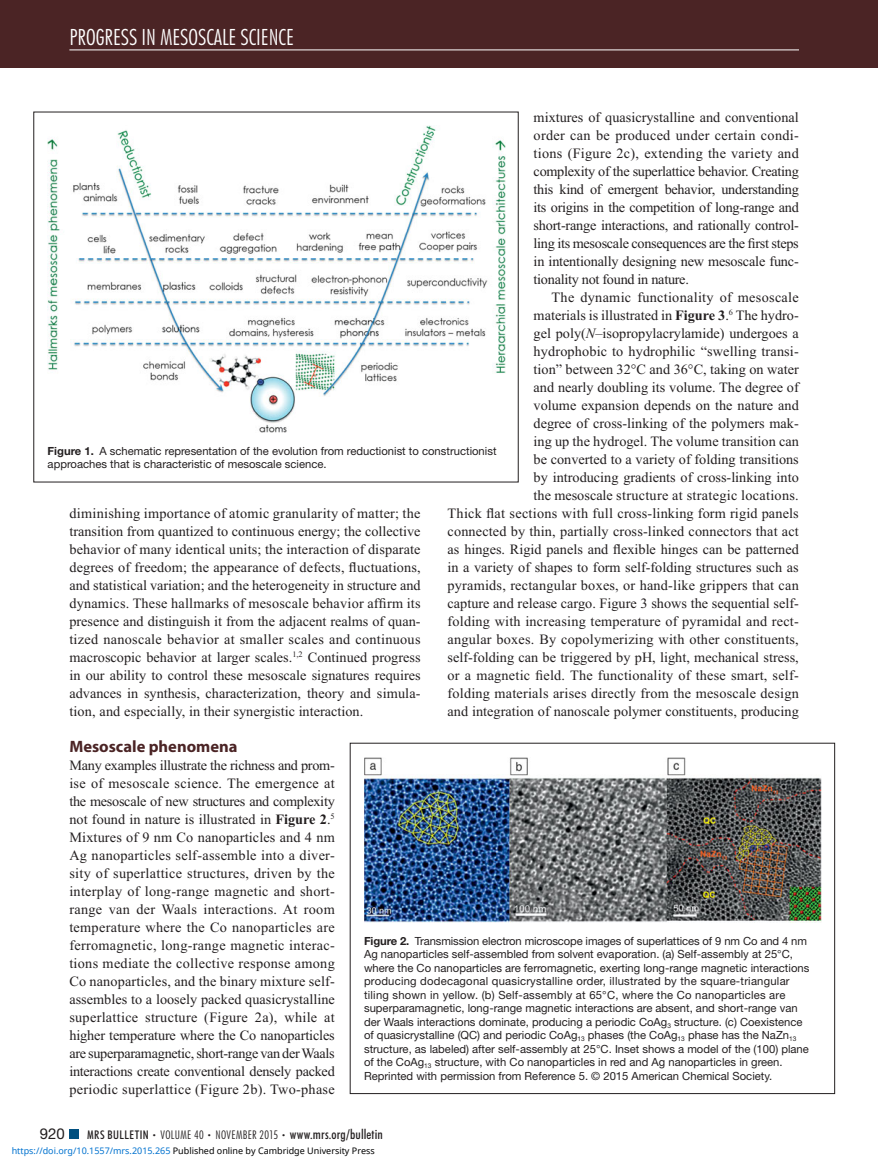
<style>
.page{position:relative;width:878px;height:1175px;background:#fff}
.page>*{position:absolute;margin:0;border:0;box-sizing:border-box;transform-origin:0 0}
.t1{font:300 condensed 22.5px "Futura BT";color:#fff}
.t2{font:700 16.5px "Myriad Pro";color:#4b2425}
.t3{font:15px "Helvetica Neue LT Std";color:#231f20}
.t4{font:14.25px/18px "Times New Roman";color:#231f20;text-align:justify}
.t5{font:300 condensed 12px "Futura BT";letter-spacing:.03em;color:#231f20}
.t6{font:11.25px/13.5px "Helvetica Neue LT Std";color:#231f20}
.t7{font:9px "Noto Sans";color:#000}
.s1{font-weight:700}
.s2{font-style:italic}
.s3{font-weight:500}
.s4{font-size:7.5px}
.s5{font-weight:500;font-size:13.5px}
.s6{color:#0172cf}
</style>
<div class="page">
<div style="left:0;top:0;width:878px;height:68px;background:#4b2425"></div>
<hr style="left:69px;top:50px;width:730px;height:1px;background:#fff">
<div style="left:69px;top:1130px;width:9px;height:8px;background:#005080"></div>
<img style="left:48px;top:126px;width:457px;height:306px">
<img style="left:364px;top:757px;width:457px;height:165px">
<h1 class="t1" style="left:69px;top:29px;width:226px">PROGRESS IN MESOSCALE SCIENCE</h1>
<p class="t4" style="left:533px;top:109px;width:267px">mixtures of quasicrystalline and conventional order can be produced under certain condi&shy;tions ( Figure 2c ), extending the variety and complexity of the superlattice behavior. Creating this kind of emergent behavior, understanding its origins in the competition of long-range and short-range interactions, and rationally control&shy;ling its mesoscale consequences are the first steps in intentionally designing new mesoscale func&shy;tionality not found in nature.</p>
<p class="t4" style="left:447px;top:289px;width:353px;text-align:right">The dynamic functionality of mesoscale<br>materials is illustrated in <span class="s1">Figure 3</span> . <sup>6</sup> The hydro-<br>gel poly( <span class="s2">N</span> –isopropylacrylamide) undergoes a<br>hydrophobic to hydrophilic “swelling transi-<br>tion” between 32°C and 36°C, taking on water<br>and nearly doubling its volume. The degree of<br>volume expansion depends on the nature and<br>degree of cross-linking of the polymers mak-<br>ing up the hydrogel. The volume transition can<br>be converted to a variety of folding transitions<br>by introducing gradients of cross-linking into<br>the mesoscale structure at strategic locations.<br>Thick flat sections with full cross-linking form rigid panels connected by thin, partially cross-linked connectors that act as hinges. Rigid panels and flexible hinges can be patterned in a variety of shapes to form self-folding structures such as pyramids, rectangular boxes, or hand-like grippers that can capture and release cargo. Figure 3 shows the sequential self&shy;folding with increasing temperature of pyramidal and rect&shy;angular boxes. By copolymerizing with other constituents, self-folding can be triggered by pH, light, mechanical stress, or a magnetic field. The functionality of these smart, self&shy;folding materials arises directly from the mesoscale design and integration of nanoscale polymer constituents, producing</p>
<p class="t6" style="left:48px;top:445px;width:450px"><span class="s1">Figure 1.</span> A schematic representation of the evolution from reductionist to constructionist approaches that is characteristic of mesoscale science.</p>
<p class="t4" style="left:69px;top:505px;width:353px">diminishing importance of atomic granularity of matter; the transition from quantized to continuous energy; the collective behavior of many identical units; the interaction of disparate degrees of freedom; the appearance of defects, fluctuations, and statistical variation; and the heterogeneity in structure and dynamics. These hallmarks of mesoscale behavior affirm its presence and distinguish it from the adjacent realms of quan&shy;tized nanoscale behavior at smaller scales and continuous macroscopic behavior at larger scales. <sup>1</sup> <sup>,</sup> <sup>2</sup> Continued progress in our ability to control these mesoscale signatures requires advances in synthesis, characterization, theory and simula&shy;tion, and especially, in their synergistic interaction.</p>
<p class="t2" style="left:69px;top:740px;width:170px">Mesoscale phenomena</p>
<p class="t4" style="left:69px;top:757px;width:267px">Many examples illustrate the richness and prom&shy;ise of mesoscale science. The emergence at the mesoscale of new structures and complexity not found in nature is illustrated in <span class="s1">Figure 2</span> . <sup>5<br></sup>Mixtures of 9 nm Co nanoparticles and 4 nm Ag nanoparticles self-assemble into a diver&shy;sity of superlattice structures, driven by the interplay of long-range magnetic and short&shy;range van der Waals interactions. At room temperature where the Co nanoparticles are ferromagnetic, long-range magnetic interac&shy;tions mediate the collective response among Co nanoparticles, and the binary mixture self&shy;assembles to a loosely packed quasicrystalline superlattice structure ( Figure 2a ), while at higher temperature where the Co nanoparticles are superparamagnetic, short-range van der Waals interactions create conventional densely packed periodic superlattice ( Figure 2b ). Two-phase</p>
<p class="t6" style="left:364px;top:935px;width:447px"><span class="s1">Figure 2.</span> Transmission electron microscope images of superlattices of 9 nm Co and 4 nm Ag nanoparticles self-assembled from solvent evaporation. (a) Self-assembly at 25°C, where the Co nanoparticles are ferromagnetic, exerting long-range magnetic interactions producing dodecagonal quasicrystalline order, illustrated by the square-triangular tiling shown in yellow. (b) Self-assembly at 65°C, where the Co nanoparticles are superparamagnetic, long-range magnetic interactions are absent, and short-range van der Waals interactions dominate, producing a periodic CoAg <sub>3</sub> structure. (c) Coexistence of quasicrystalline (QC) and periodic CoAg <sub>13</sub> phases (the CoAg <sub>13</sub> phase has the NaZn <sub>13 </sub>structure, as labeled) after self-assembly at 25°C. Inset shows a model of the (100) plane of the CoAg <sub>13</sub> structure, with Co nanoparticles in red and Ag nanoparticles in green.<br>Reprinted with permission from Reference 5 . © 2015 American Chemical Society.</p>
<p class="t3" style="left:40px;top:1128px;width:27px">920</p>
<p class="t5" style="left:87px;top:1130px;width:297px"><span class="s3">MRS BULLETIN</span> <span class="s4">•</span> VOLUME 40 <span class="s4">•</span> NOVEMBER 2015 <span class="s4">•</span> <span class="s5">www.mrs.org/bulletin</span></p>
<p class="t7" style="left:12px;top:1143px;width:364px"><span class="s6">https://doi.org/10.1557/mrs.2015.265</span> Published online by Cambridge University Press</p>
</div>
